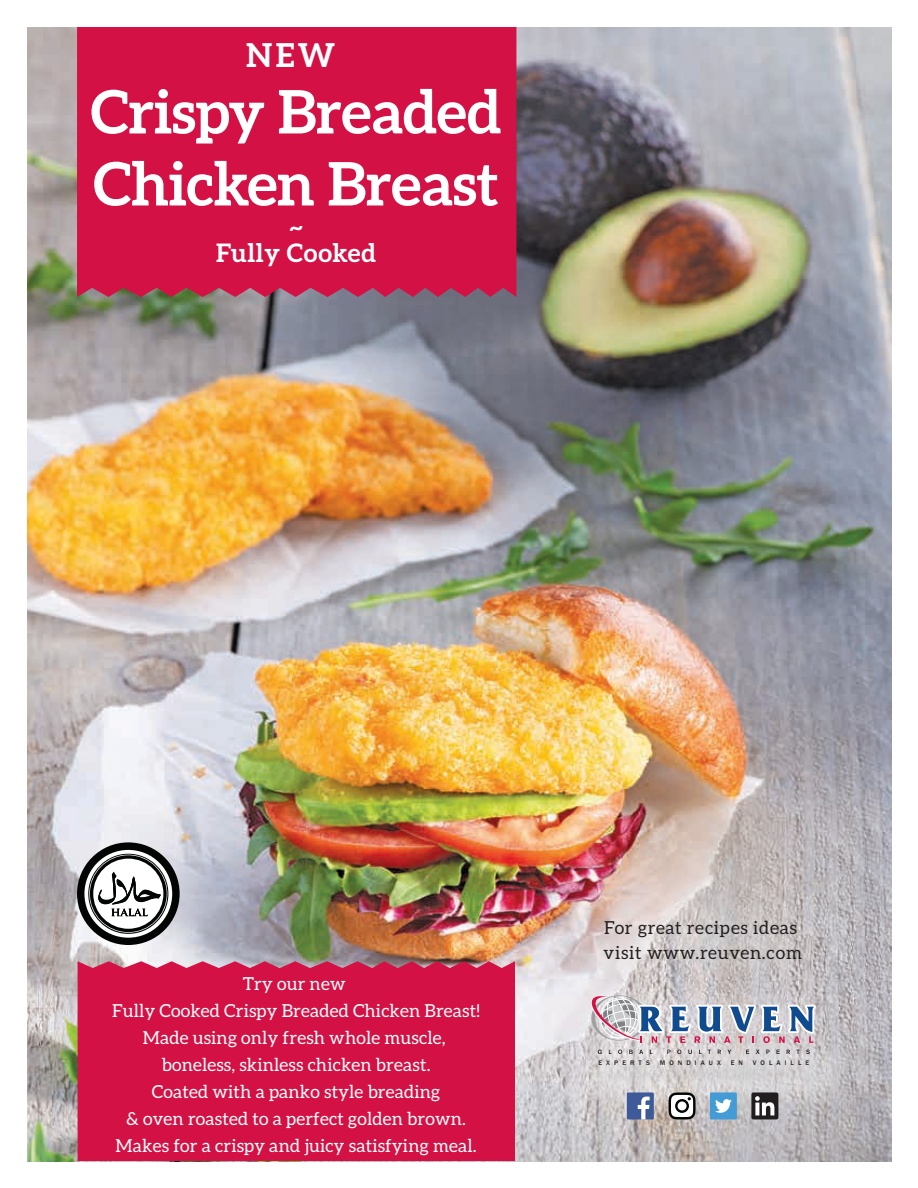
<style>
.page{position:relative;width:918px;height:1188px;background:#fff}
.page>*{position:absolute;margin:0;border:0;box-sizing:border-box;transform-origin:0 0}
.t1{font:700 60px/72px "Aleo";letter-spacing:-.01em;color:#fff}
.t2{font:700 33px "Aleo";color:#fff}
.t3{font:700 25.5px/26.1px "Aleo";letter-spacing:.02em;color:#fff;text-align:center}
.t4{font:18px/24.6px "Aleo";letter-spacing:.04em;color:#231f20}
.t5{font:17.85px/26.8px "Aleo";letter-spacing:.01em;color:#fff;text-align:center}
.t6{font:500 6.75px "Franklin Gothic";letter-spacing:.6em;color:#231f20}
</style>
<div class="page">
<img style="left:27px;top:27px;width:864px;height:1134px">
<img style="left:571px;top:886px;width:267px;height:76px">
<img style="left:559px;top:962px;width:312px;height:165px">
<svg style="left:588px;top:995px;width:230px;height:48px;background:#b7b6c4"></svg>
<img style="left:586px;top:1047px;width:262px;height:54px">
<div style="left:77px;top:27px;width:439px;height:270px;background:#d41145"></div>
<div style="left:78px;top:961px;width:437px;height:200px;background:#d41145"></div>
<div style="left:627px;top:1092px;width:27px;height:27px;background:#3e5a99"></div>
<svg style="left:638px;top:1097px;width:12px;height:22px"></svg>
<div style="left:710px;top:1092px;width:27px;height:27px;background:#449cd6"></div>
<svg style="left:715px;top:1099px;width:17px;height:14px"></svg>
<svg style="left:669px;top:1092px;width:27px;height:27px"></svg>
<svg style="left:751px;top:1092px;width:27px;height:27px"></svg>
<div style="left:77px;top:842px;width:103px;height:103px;background:#030505;border-radius:50%"></div>
<svg style="left:84px;top:850px;width:88px;height:88px"></svg>
<h2 class="t2" style="left:246px;top:36px;width:91px">NEW</h2>
<h1 class="t1" style="left:91px;top:75px;width:412px">Crispy Breaded<br>Chicken Breast</h1>
<h3 class="t3" style="left:216px;top:213px;width:162px">~<br>Fully Cooked</h3>
<p class="t5" style="left:112px;top:970px;width:369px">Try our new<br>Fully Cooked Crispy Breaded Chicken Breast!<br>Made using only fresh whole muscle, boneless, skinless chicken breast.<br>Coated with a panko style breading<br>&amp; oven roasted to a perfect golden brown.<br>Makes for a crispy and juicy satisfying meal.</p>
<p class="t4" style="left:604px;top:915px;width:200px">For great recipes ideas visit www.reuven.com</p>
<p class="t6" style="left:599px;top:1059px;width:53px">EXPERTS</p>
<p class="t6" style="left:660px;top:1059px;width:63px">MONDIAUX</p>
<p class="t6" style="left:731px;top:1059px;width:14px">E N</p>
<p class="t6" style="left:753px;top:1059px;width:58px">VOLAILLE</p>
</div>
